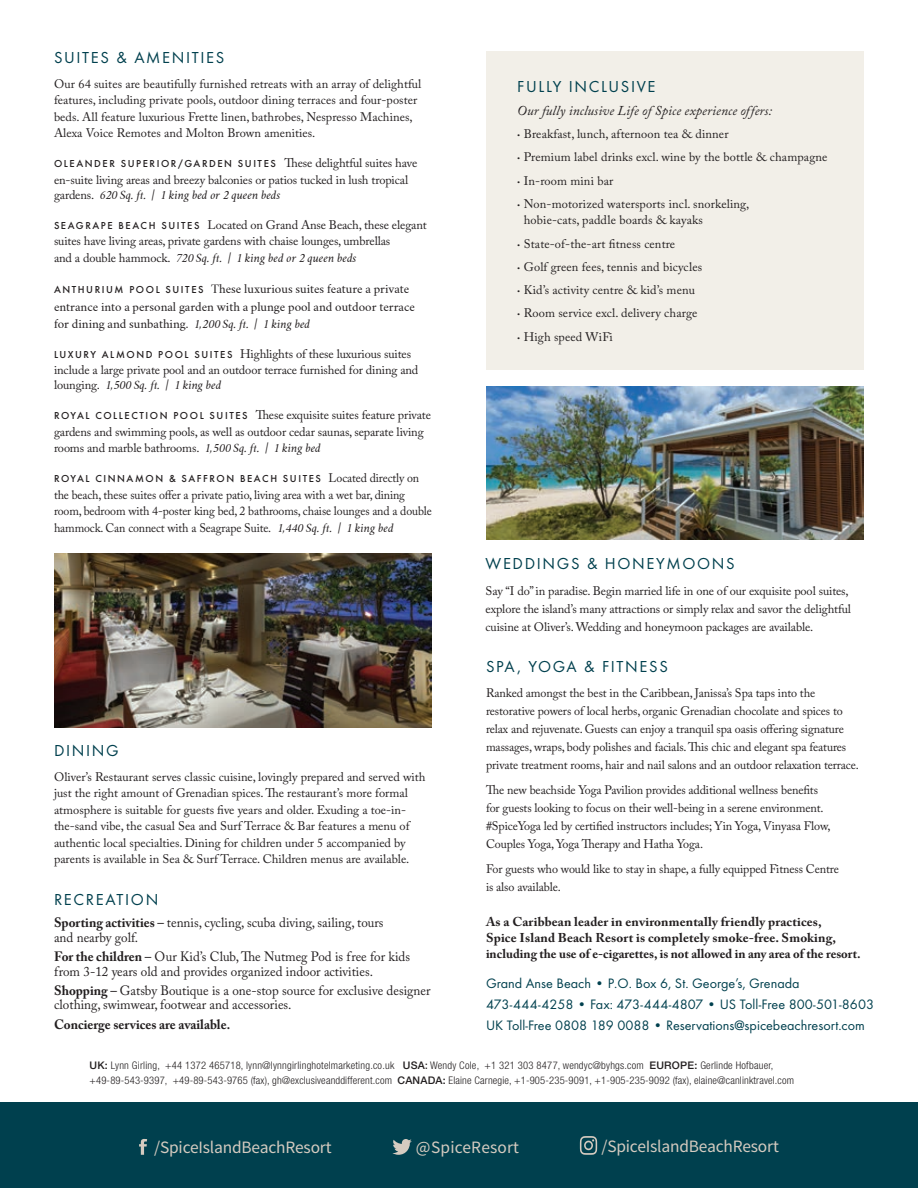
<style>
.page{position:relative;width:918px;height:1188px;background:#fff}
.page>*{position:absolute;margin:0;border:0;box-sizing:border-box;transform-origin:0 0}
.t1{font:17.4px "Source Sans Pro";letter-spacing:-.01em;color:#d5cbc0}
.t2{font:17.4px "Source Sans Pro";letter-spacing:.01em;color:#d5cbc0}
.Section{font:16.5px "Futura T";letter-spacing:.1em;color:#00404e}
.t3{font:14.25px/20.7px "Futura T";color:#00404e}
.t4{font:13.5px/14.7px "Adobe Caslon Pro";color:#231f20}
.italic{font:italic 13.5px "Adobe Caslon Pro";letter-spacing:.01em;color:#231f20}
.t5{font:700 13.5px "Adobe Caslon Pro";color:#231f20}
.Section-2{font:700 12.75px/15.8px "Adobe Caslon Pro";letter-spacing:.01em;color:#231f20}
.t6{font:12.3px/16.5px "Adobe Caslon Pro";letter-spacing:-.01em;color:#231f20}
.t7{font:12.3px/16.5px "Adobe Caslon Pro";letter-spacing:.01em;color:#231f20}
.t8{font:12.3px/16.5px "Adobe Caslon Pro";letter-spacing:-.01em;color:#231f20;scale:.96 1}
.t9{font:11.25px/18px "Crimson Text";color:#231f20}
.t10{font:italic 11.25px "Crimson Text";color:#231f20}
.t11{font:300 condensed 10.5px/14.9px "Helvetica Neue";letter-spacing:.02em;color:#231f20}
.t12{font:500 10.5px "Futura T";letter-spacing:.15em;color:#231f20}
.s1{font-family:"Adobe Caslon Pro";font-weight:400;font-size:12.3px}
.s2{font-family:"Adobe Caslon Pro";font-style:normal;font-size:12.3px}
.s3{font-family:"Futura T";font-weight:500;font-size:10.5px}
.s4{font-style:italic}
.s5{font-family:"Crimson Text";font-style:italic;font-size:11.25px}
.s6{font-weight:700}
.s7{font-weight:600}
.s8{font-family:"Futura T";font-weight:600}
.s9{font-family:"Helvetica Neue LT Std";font-weight:500;font-stretch:normal}
.s10{font-weight:500}
</style>
<div class="page">
<div style="left:486px;top:51px;width:378px;height:318px;background:#f2efe8"></div>
<img style="left:54px;top:553px;width:378px;height:174px">
<img style="left:486px;top:387px;width:378px;height:153px">
<div style="left:0;top:1103px;width:918px;height:85px;background:#00404e"></div>
<svg style="left:392px;top:1139px;width:20px;height:16px"></svg>
<svg style="left:139px;top:1139px;width:8px;height:16px"></svg>
<svg style="left:580px;top:1136px;width:17px;height:19px"></svg>
<p class="Section" style="left:54px;top:48px;width:172px">SUITES &amp; AMENITIES</p>
<p class="t6" style="left:54px;top:75px;width:369px">Our 64 suites are beautifully furnished retreats with an array of delightful features, including private pools, outdoor dining terraces and four-poster beds. All feature luxurious Frette linen, bathrobes, Nespresso Machines, Alexa Voice Remotes and Molton Brown amenities.</p>
<p class="t12" style="left:54px;top:157px;width:365px">OLEANDER SUPERIOR/GARDEN SUITES <span class="s1">These delightful suites have</span></p>
<p class="t6" style="left:54px;top:171px;width:356px">en-suite living areas and breezy balconies or patios tucked in lush tropical</p>
<p class="t10" style="left:54px;top:188px;width:228px"><span class="s2">gardens.</span> 620 Sq. ft. | 1 king bed or 2 queen beds</p>
<p class="t6" style="left:54px;top:216px;width:374px"><span class="s3">S E AG R A P E B E AC H S U I T E S</span> Located on Grand Anse Beach, these elegant suites have living areas, private gardens with chaise lounges, umbrellas</p>
<p class="t10" style="left:54px;top:251px;width:304px"><span class="s2">and a double hammock.</span> 720 Sq. ft. | 1 king bed or 2 queen beds</p>
<p class="t9" style="left:54px;top:280px;width:362px"><span class="s3">ANTHURIUM POOL SUITES</span> These luxurious suites feature a private entrance into a personal garden with a plunge pool and outdoor terrace</p>
<p class="t9" style="left:54px;top:315px;width:258px">for dining and sunbathing. <span class="s4">1,200 Sq. ft. | 1 king bed</span></p>
<p class="t6" style="left:54px;top:345px;width:366px"><span class="s3">LU X U RY A L M O N D P O O L S U I T E S</span> Highlights of these luxurious suites include a large private pool and an outdoor terrace furnished for dining and</p>
<p class="t10" style="left:54px;top:379px;width:169px"><span class="s2">lounging.</span> 1,500 Sq. ft. | 1 king bed</p>
<p class="t6" style="left:54px;top:407px;width:379px"><span class="s3">ROYA L C O L L E C T I O N P O O L S U I T E S</span> These exquisite suites feature private gardens and swimming pools, as well as outdoor cedar saunas, separate living rooms and marble bathrooms. <span class="s5">1,500 Sq. ft. | 1 king bed</span></p>
<p class="t12" style="left:54px;top:472px;width:367px">ROYAL CINNAMON &amp; SAFFRON BEACH SUITES <span class="s1">Located directly on</span></p>
<p class="t8" style="left:54px;top:486px;width:395px">the beach, these suites offer a private patio, living area with a wet bar, dining room, bedroom with 4-poster king bed, 2 bathrooms, chaise lounges and a double hammock. Can connect with a Seagrape Suite. <span class="s5">1,440 Sq. ft. | 1 king bed</span></p>
<p class="Section" style="left:54px;top:741px;width:66px">DINING</p>
<p class="t6" style="left:54px;top:768px;width:373px">Oliver’s Restaurant serves classic cuisine, lovingly prepared and served with just the right amount of Grenadian spices. The restaurant’s more formal atmosphere is suitable for guests five years and older. Exuding a toe-in&shy;the-sand vibe, the casual Sea and Surf Terrace &amp; Bar features a menu of authentic local specialties. Dining for children under 5 accompanied by parents is available in Sea &amp; Surf Terrace. Children menus are available.</p>
<p class="Section" style="left:54px;top:890px;width:106px">RECREATION</p>
<p class="t4" style="left:54px;top:915px;width:331px"><span class="s6">Sporting activities</span> <span class="s7">–</span> tennis, cycling, scuba diving, sailing, tours and nearby golf.</p>
<p class="t4" style="left:54px;top:949px;width:358px"><span class="s6">For the children</span> <span class="s7">–</span> Our Kid’s Club, The Nutmeg Pod is free for kids from 3-12 years old and provides organized indoor activities.</p>
<p class="t4" style="left:54px;top:983px;width:378px"><span class="s6">Shopping</span> <span class="s7">–</span> Gatsby Boutique is a one-stop source for exclusive designer clothing, swimwear, footwear and accessories.</p>
<p class="t5" style="left:54px;top:1016px;width:178px">Concierge services are available.</p>
<p class="Section" style="left:517px;top:77px;width:140px">FULLY INCLUSIVE</p>
<p class="italic" style="left:517px;top:102px;width:256px">Our fully inclusive Life of Spice experience offers:</p>
<p class="t7" style="left:517px;top:126px;width:213px"><span class="s8">·</span> Breakfast, lunch, afternoon tea &amp; dinner</p>
<p class="t7" style="left:517px;top:149px;width:312px"><span class="s8">·</span> Premium label drinks excl. wine by the bottle &amp; champagne</p>
<p class="t7" style="left:517px;top:172px;width:98px"><span class="s8">·</span> In-room mini bar</p>
<p class="t7" style="left:524px;top:195px;width:227px;text-indent:-6px"><span class="s8">·</span> Non-motorized watersports incl. snorkeling, hobie-cats, paddle boards &amp; kayaks</p>
<p class="t7" style="left:517px;top:235px;width:159px"><span class="s8">·</span> State-of-the-art fitness centre</p>
<p class="t7" style="left:517px;top:258px;width:186px"><span class="s8">·</span> Golf green fees, tennis and bicycles</p>
<p class="t7" style="left:517px;top:282px;width:179px"><span class="s8">·</span> Kid’s activity centre &amp; kid’s menu</p>
<p class="t7" style="left:517px;top:305px;width:182px"><span class="s8">·</span> Room service excl. delivery charge</p>
<p class="t7" style="left:517px;top:328px;width:97px"><span class="s8">·</span> High speed WiFi</p>
<p class="Section" style="left:486px;top:554px;width:251px">WEDDINGS &amp; HONEYMOONS</p>
<p class="t6" style="left:486px;top:582px;width:367px;line-height:18px">Say “I do” in paradise. Begin married life in one of our exquisite pool suites, explore the island’s many attractions or simply relax and savor the delightful cuisine at Oliver’s. Wedding and honeymoon packages are available.</p>
<p class="Section" style="left:486px;top:657px;width:183px">SPA, YOGA &amp; FITNESS</p>
<p class="t6" style="left:486px;top:684px;width:374px;line-height:18px">Ranked amongst the best in the Caribbean, Janissa’s Spa taps into the restorative powers of local herbs, organic Grenadian chocolate and spices to relax and rejuvenate. Guests can enjoy a tranquil spa oasis offering signature massages, wraps, body polishes and facials. This chic and elegant spa features private treatment rooms, hair and nail salons and an outdoor relaxation terrace.</p>
<p class="t6" style="left:486px;top:781px;width:346px;line-height:18px">The new beachside Yoga Pavilion provides additional wellness benefits for guests looking to focus on their well-being in a serene environment. #SpiceYoga led by certified instructors includes; Yin Yoga, Vinyasa Flow, Couples Yoga, Yoga Therapy and Hatha Yoga.</p>
<p class="t6" style="left:486px;top:860px;width:354px;line-height:18px">For guests who would like to stay in shape, a fully equipped Fitness Centre is also available.</p>
<p class="Section-2" style="left:486px;top:914px;width:376px">As a Caribbean leader in environmentally friendly practices,<br>Spice Island Beach Resort is completely smoke-free. Smoking, including the use of e-cigarettes, is not allowed in any area of the resort.</p>
<p class="t3" style="left:486px;top:973px;width:390px">Grand Anse Beach • P.O. Box 6, St. George’s, Grenada<br>473-444-4258 • Fax: 473-444-4807 • US Toll-Free 800-501-8603</p>
<p class="t3" style="left:486px;top:1014px;width:380px">UK Toll-Free 0808 189 0088 • Reservations@spicebeachresort.com</p>
<p class="t11" style="left:90px;top:1058px;width:706px"><span class="s9">UK:</span> Lynn Girling, +44 1372 465718, lynn@lynngirlinghotelmarketing.co.uk <span class="s9">USA</span><span class="s10">:</span> Wendy Cole, +1 321 303 8477, wendyc@byhgs.com <span class="s9">EUROPE:</span> Gerlinde Hofbauer, +49-89-543-9397, +49-89-543-9765 (fax), gh@exclusiveanddifferent.com <span class="s9">CANADA:</span> Elaine Carnegie, +1-905-235-9091, +1-905-235-9092 (fax), elaine@canlinktravel.com</p>
<p class="t1" style="left:154px;top:1137px;width:179px">/SpiceIslandBeachResort</p>
<p class="t2" style="left:416px;top:1137px;width:105px">@SpiceResort</p>
<p class="t1" style="left:601px;top:1135px;width:179px">/SpiceIslandBeachResort</p>
</div>
